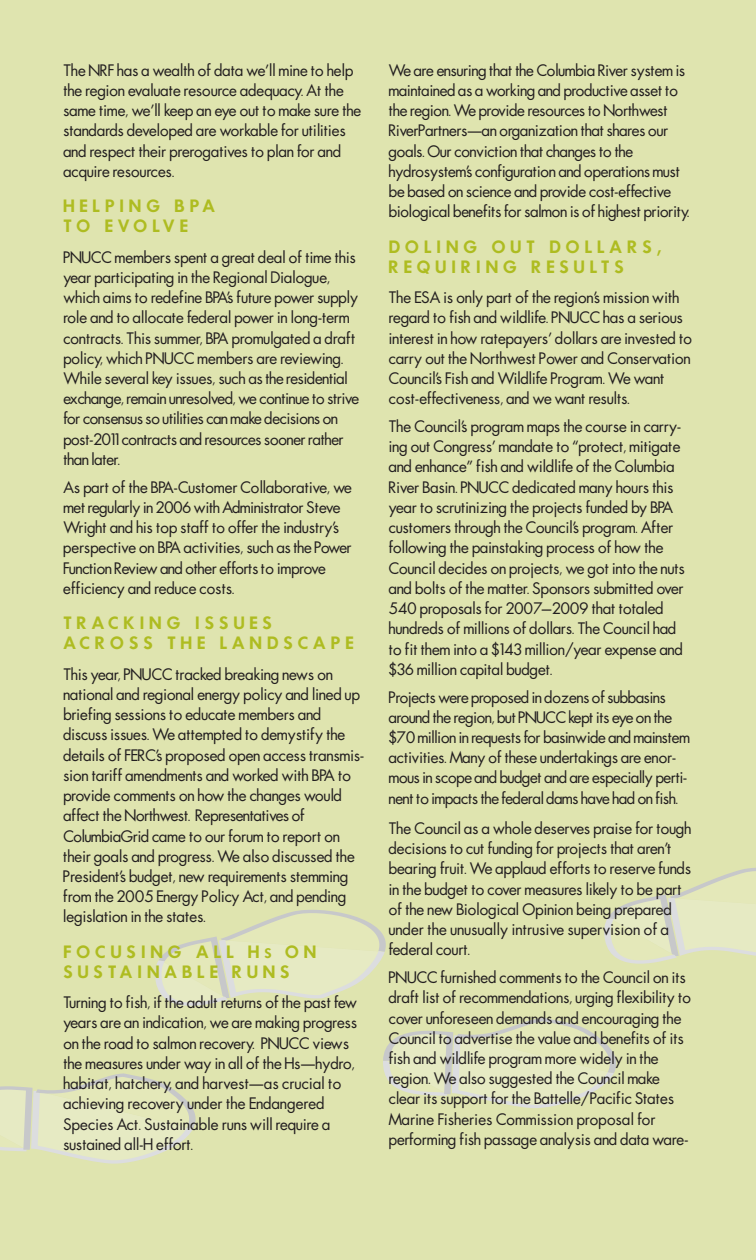
<style>
.page{position:relative;width:756px;height:1260px;background:#dfe4af}
.page>*{position:absolute;margin:0;border:0;box-sizing:border-box;transform-origin:0 0}
.t1{font:15.75px/20.3px "Futura";letter-spacing:-.025em;color:#231f20}
.t2{font:15.75px/20.3px "Futura";letter-spacing:-.045em;color:#231f20}
.t3{font:600 15.75px/20.3px "Futura";letter-spacing:.285em;color:#aebc21}
.s1{font-size:12.25px}
</style>
<div class="page">
<svg style="left:0;top:868px;width:756px;height:296px"></svg>
<p class="t1" style="left:63px;top:60px;width:300px">The NRF has a wealth of data we’ll mine to help the region evaluate resource adequacy. At the same time, we’ll keep an eye out to make sure the standards developed are workable for utilities and respect their prerogatives to plan for and acquire resources.</p>
<p class="t3" style="left:63px;top:197px;width:154px">HELPING BPA<br>TO EVOLVE</p>
<p class="t1" style="left:63px;top:247px;width:298px">PNUCC members spent a great deal of time this year participating in the Regional Dialogue, which aims to redefine BPA’s future power supply role and to allocate federal power in long-term contracts. This summer, BPA promulgated a draft policy, which PNUCC members are reviewing.<br>While several key issues, such as the residential exchange, remain unresolved, we continue to strive for consensus so utilities can make decisions on post-2011 contracts and resources sooner rather than later.</p>
<p class="t1" style="left:63px;top:477px;width:291px">As part of the BPA-Customer Collaborative, we met regularly in 2006 with Administrator Steve Wright and his top staff to offer the industry’s perspective on BPA activities, such as the Power Function Review and other efforts to improve efficiency and reduce costs.</p>
<p class="t3" style="left:63px;top:614px;width:292px">TRACKING ISSUES<br>ACROSS THE LANDSCAPE</p>
<p class="t1" style="left:63px;top:664px;width:303px">This year, PNUCC tracked breaking news on national and regional energy policy and lined up briefing sessions to educate members and discuss issues. We attempted to demystify the details of FERC’s proposed open access transmis&shy;sion tariff amendments and worked with BPA to provide comments on how the changes would affect the Northwest. Representatives of ColumbiaGrid came to our forum to report on their goals and progress. We also discussed the President’s budget, new requirements stemming from the 2005 Energy Policy Act, and pending legislation in the states.</p>
<p class="t3" style="left:63px;top:942px;width:255px">FOCUSING ALL H<span class="s1">S</span> ON<br>SUSTAINABLE RUNS</p>
<p class="t1" style="left:63px;top:993px;width:296px">Turning to fish, if the adult returns of the past few years are an indication, we are making progress on the road to salmon recovery. PNUCC views the measures under way in all of the Hs—hydro, habitat, hatchery, and harvest—as crucial to achieving recovery under the Endangered Species Act. Sustainable runs will require a sustained all-H effort.</p>
<p class="t1" style="left:389px;top:60px;width:303px">We are ensuring that the Columbia River system is maintained as a working and productive asset to the region. We provide resources to Northwest RiverPartners—an organization that shares our goals. Our conviction that changes to the hydrosystem’s configuration and operations must be based on science and provide cost-effective biological benefits for salmon is of highest priority.</p>
<p class="t3" style="left:388px;top:237px;width:275px">DOLING OUT DOLLARS,<br>REQUIRING RESULTS</p>
<p class="t1" style="left:388px;top:288px;width:305px">The ESA is only part of the region’s mission with regard to fish and wildlife. PNUCC has a serious interest in how ratepayers’ dollars are invested to carry out the Northwest Power and Conservation Council’s Fish and Wildlife Program. We want cost-effectiveness, and we want results.</p>
<p class="t1" style="left:388px;top:416px;width:298px">The Council’s program maps the course in carry&shy;ing out Congress’ mandate to “protect, mitigate and enhance” fish and wildlife of the Columbia River Basin. PNUCC dedicated many hours this year to scrutinizing the projects funded by BPA customers through the Council’s program. After following the painstaking process of how the Council decides on projects, we got into the nuts and bolts of the matter. Sponsors submitted over 540 proposals for 2007–2009 that totaled hundreds of millions of dollars. The Council had to fit them into a $143 million/year expense and $36 million capital budget.</p>
<p class="t2" style="left:388px;top:687px;width:303px">Projects were proposed in dozens of subbasins around the region, but PNUCC kept its eye on the $70 million in requests for basinwide and mainstem activities. Many of these undertakings are enor&shy;mous in scope and budget and are especially perti&shy;nent to impacts the federal dams have had on fish.</p>
<p class="t1" style="left:388px;top:818px;width:304px">The Council as a whole deserves praise for tough decisions to cut funding for projects that aren’t bearing fruit. We applaud efforts to reserve funds in the budget to cover measures likely to be part of the new Biological Opinion being prepared under the unusually intrusive supervision of a federal court.</p>
<p class="t1" style="left:388px;top:967px;width:304px">PNUCC furnished comments to the Council on its draft list of recommendations, urging flexibility to cover unforeseen demands and encouraging the Council to advertise the value and benefits of its fish and wildlife program more widely in the region. We also suggested the Council make clear its support for the Battelle/Pacific States Marine Fisheries Commission proposal for performing fish passage analysis and data ware-</p>
</div>
